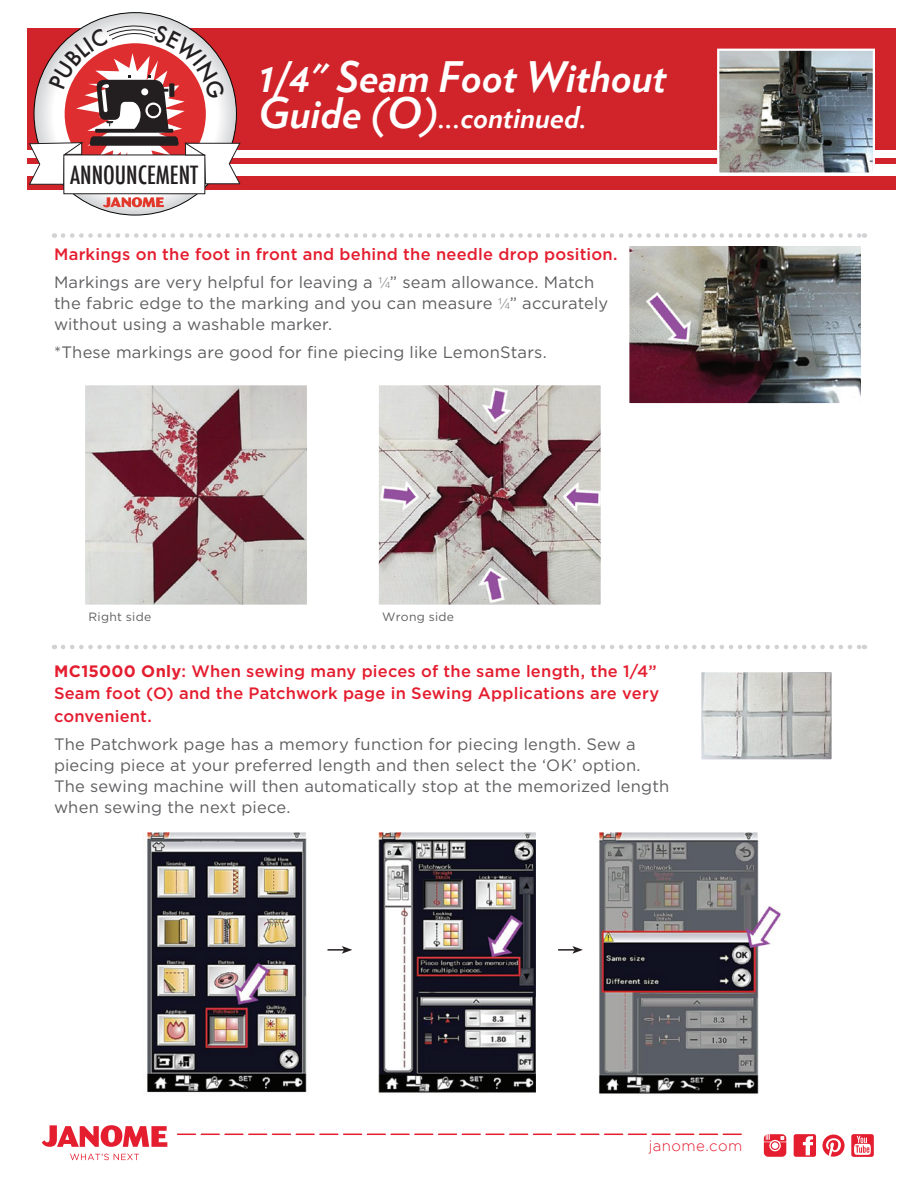
<style>
.page{position:relative;width:918px;height:1188px;background:#fff}
.page>*{position:absolute;margin:0;border:0;box-sizing:border-box;transform-origin:0 0}
.t1{font:italic 700 42px "Verlag";color:#fff}
.t2{font:italic 700 30px "Verlag";color:#fff}
.t3{font:500 condensed 24.45px "Futura";color:#231f20}
.t4{font:16.5px/21px "Gotham HTF";letter-spacing:.01em;color:#5f5f62}
.t5{font:500 16.5px/22.5px "Gotham HTF";letter-spacing:.015em;color:#e41d2f}
.t6{font:300 15px "Gotham";letter-spacing:.025em;color:#e41d2f}
.t7{font:12px "Gotham HTF";letter-spacing:.025em;color:#5f5f62}
.s1{font-size:42px}
.s2{font-weight:400;color:#5f5f62}
.s3{font-family:"Helvetica";font-weight:300;font-size:15px;color:#848689}
.s4{font-weight:700}
</style>
<div class="page">
<svg style="left:63px;top:233px;width:802px;height:5px"></svg>
<svg style="left:63px;top:645px;width:802px;height:4px"></svg>
<div style="left:27px;top:28px;width:868px;height:162px;background:#d1232a"></div>
<div style="left:0;top:150px;width:910px;height:8px;background:#fff"></div>
<div style="left:0;top:164px;width:910px;height:12px;background:#fff"></div>
<svg style="left:34px;top:13px;width:202px;height:202px"></svg>
<div style="left:64px;top:155px;width:141px;height:39px;background:#fff"></div>
<div style="left:63px;top:155px;width:142px;height:39px;border:1px solid #231f20"></div>
<svg style="left:103px;top:197px;width:61px;height:10px"></svg>
<svg style="left:42px;top:1125px;width:125px;height:22px"></svg>
<svg style="left:70px;top:1154px;width:69px;height:6px"></svg>
<svg style="left:794px;top:1134px;width:22px;height:23px"></svg>
<svg style="left:851px;top:1134px;width:23px;height:23px"></svg>
<svg style="left:822px;top:1135px;width:23px;height:22px"></svg>
<svg style="left:764px;top:1134px;width:22px;height:23px"></svg>
<svg style="left:178px;top:1134px;width:563px;height:1px"></svg>
<img style="left:720px;top:52px;width:152px;height:120px">
<img style="left:720px;top:150px;width:152px;height:8px">
<div style="left:717px;top:49px;width:158px;height:126px;border:2px solid #fff"></div>
<img style="left:703px;top:674px;width:127px;height:84px">
<div style="left:698px;top:669px;width:137px;height:94px;border:4px solid #fff"></div>
<img style="left:86px;top:386px;width:220px;height:218px">
<div style="left:82px;top:382px;width:228px;height:226px;border:3px solid #fff"></div>
<img style="left:380px;top:386px;width:220px;height:218px">
<div style="left:376px;top:382px;width:228px;height:226px;border:3px solid #fff"></div>
<img style="left:630px;top:247px;width:230px;height:155px">
<div style="left:626px;top:243px;width:238px;height:163px;border:3px solid #fff"></div>
<img style="left:147px;top:833px;width:160px;height:260px">
<img style="left:378px;top:833px;width:157px;height:260px">
<div style="left:372px;top:829px;width:167px;height:279px;border:3px solid #fff"></div>
<img style="left:600px;top:833px;width:181px;height:261px">
<div style="left:596px;top:829px;width:190px;height:270px;border:3px solid #fff"></div>
<svg style="left:328px;top:946px;width:24px;height:8px"></svg>
<svg style="left:558px;top:946px;width:25px;height:8px"></svg>
<svg style="left:29px;top:20px;width:212px;height:165px"></svg>
<h3 class="t3" style="left:70px;top:159px;width:130px">ANNOUNCEMENT</h3>
<h1 class="t1" style="left:258px;top:43px;width:410px">1/4" Seam Foot Without</h1>
<h2 class="t2" style="left:258px;top:93px;width:330px"><span class="s1">Guide (O)</span>...continued.</h2>
<p class="t5" style="left:54px;top:240px;width:565px;line-height:27.8px">Markings on the foot in front and behind the needle drop position.<br><span class="s2">Markings are very helpful for leaving a</span> <span class="s3">¼</span><span class="s2">” seam allowance. Match</span></p>
<p class="t4" style="left:54px;top:292px;width:556px">the fabric edge to the marking and you can measure <span class="s3">¼</span>” accurately without using a washable marker.</p>
<p class="t4" style="left:54px;top:341px;width:495px">*These markings are good for fine piecing like LemonStars.</p>
<p class="t7" style="left:89px;top:610px;width:64px">Right side</p>
<p class="t7" style="left:382px;top:610px;width:73px">Wrong side</p>
<p class="t5" style="left:54px;top:659px;width:607px"><span class="s4">MC15000 Only</span>: When sewing many pieces of the same length, the 1/4”<br>Seam foot (O) and the Patchwork page in Sewing Applications are very convenient.</p>
<p class="t4" style="left:54px;top:733px;width:617px">The Patchwork page has a memory function for piecing length. Sew a piecing piece at your preferred length and then select the ‘OK’ option.<br>The sewing machine will then automatically stop at the memorized length when sewing the next piece.</p>
<p class="t6" style="left:649px;top:1137px;width:95px">janome.com</p>
</div>
